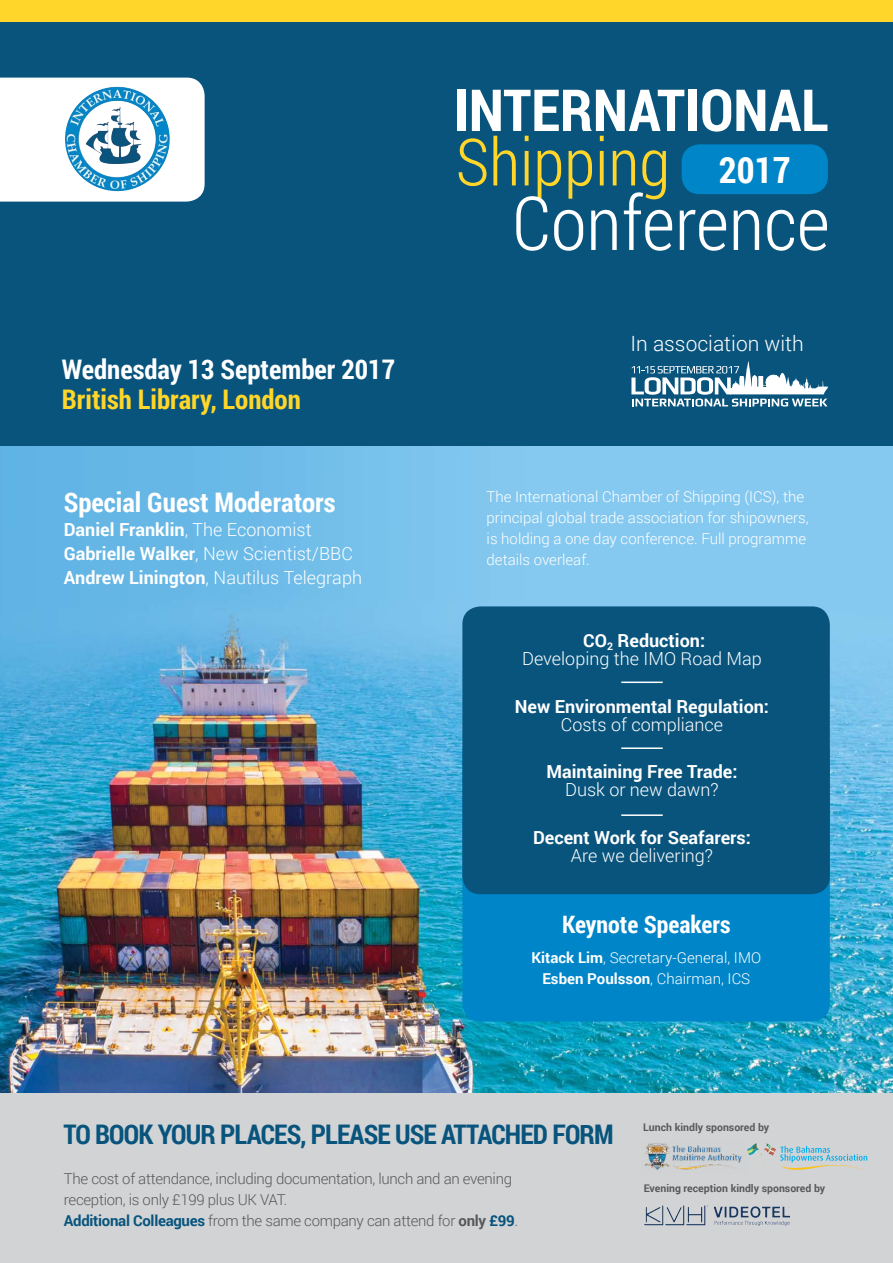
<style>
.page{position:relative;width:893px;height:1263px;background:#fff}
.page>*{position:absolute;margin:0;border:0;box-sizing:border-box;transform-origin:0 0}
.t1{font:300 74.55px "Roboto Condensed";color:#fff}
.t2{font:300 65.25px "Roboto Condensed";color:#ffd629}
.t3{font:700 58.05px "Roboto Condensed";color:#fff}
.t4{font:700 36.15px "Roboto Condensed";color:#fff}
.t5{font:700 27px "Roboto Condensed";color:#fff}
.t6{font:700 27px "Roboto Condensed";letter-spacing:-.03em;color:#08547d}
.t7{font:700 27px "Roboto Condensed";color:#ffd629}
.t8{font:700 24px "Roboto Condensed";color:#fff}
.t9{font:300 21px "Roboto";color:#fff}
.t10{font:300 18px/24px "Roboto";color:#fff}
.t11{font:700 18px "Roboto";color:#fff}
.t12{font:300 15px/21px "Roboto";color:#fff}
.t13{font:300 15px/21px "Roboto";letter-spacing:-.02em;color:#58595b}
.t14{font:700 10.5px "Roboto";color:#58595b}
.s1{font-weight:700}
.s2{font-weight:700;color:#08547d}
</style>
<div class="page">
<div style="left:0;top:21px;width:893px;height:454px;background:#08547d"></div>
<div style="left:682px;top:144px;width:146px;height:50px;background:#0086c8;border-radius:18px"></div>
<svg style="left:0;top:78px;width:205px;height:124px"></svg>
<img style="left:71px;top:87px;width:45px;height:28px">
<svg style="left:631px;top:361px;width:197px;height:46px"></svg>
<img style="left:0;top:446px;width:893px;height:647px">
<div style="left:0;top:0;width:893px;height:21px;background:#ffd629"></div>
<div style="left:0;top:1093px;width:893px;height:170px;background:#d1d3d4"></div>
<div style="left:462px;top:734px;width:368px;height:287px;background:#0086c8;border-radius:18px"></div>
<div style="left:462px;top:606px;width:368px;height:288px;background:#08547d;border-radius:18px"></div>
<hr style="left:621px;top:681px;width:42px;height:2px;background:#fff">
<hr style="left:621px;top:747px;width:42px;height:2px;background:#fff">
<hr style="left:621px;top:814px;width:42px;height:2px;background:#fff">
<img style="left:645px;top:1206px;width:145px;height:20px">
<svg style="left:780px;top:1146px;width:87px;height:25px"></svg>
<img style="left:748px;top:1143px;width:20px;height:27px">
<img style="left:644px;top:1143px;width:104px;height:27px">
<h3 class="t3" style="left:454px;top:69px;width:376px">INTERNATIONAL</h3>
<h2 class="t2" style="left:456px;top:117px;width:216px">Shipping</h2>
<h3 class="t4" style="left:719px;top:144px;width:73px">2017</h3>
<h1 class="t1" style="left:512px;top:172px;width:319px">Conference</h1>
<h3 class="t5" style="left:62px;top:350px;width:335px">Wednesday 13 September 2017</h3>
<h3 class="t7" style="left:62px;top:380px;width:240px">British Library, London</h3>
<h3 class="t5" style="left:64px;top:484px;width:273px">Special Guest Moderators</h3>
<p class="t10" style="left:64px;top:517px;width:300px"><span class="s1">Daniel Franklin</span>, The Economist<br><span class="s1">Gabrielle Walker</span>, New Scientist/BBC<br><span class="s1">Andrew Linington</span>, Nautilus Telegraph</p>
<h3 class="t9" style="left:630px;top:329px;width:175px">In association with</h3>
<p class="t12" style="left:487px;top:486px;width:324px">The International Chamber of Shipping (ICS), the principal global trade association for shipowners, is holding a one day conference. Full programme details overleaf.</p>
<p class="t10" style="left:522px;top:631px;width:241px;line-height:18px;text-align:center"><span class="s1">CO</span><sub>2</sub> <span class="s1">Reduction:<br></span>Developing the IMO Road Map</p>
<p class="t11" style="left:515px;top:693px;width:256px">New Environmental Regulation:</p>
<p class="t10" style="left:561px;top:711px;width:164px">Costs of compliance</p>
<p class="t11" style="left:546px;top:759px;width:193px">Maintaining Free Trade:</p>
<p class="t10" style="left:565px;top:777px;width:155px">Dusk or new dawn?</p>
<p class="t11" style="left:533px;top:825px;width:219px">Decent Work for Seafarers:</p>
<p class="t10" style="left:571px;top:843px;width:143px">Are we delivering?</p>
<h3 class="t8" style="left:562px;top:907px;width:170px">Keynote Speakers</h3>
<p class="t12" style="left:531px;top:947px;width:231px;text-align:center"><span class="s1">Kitack Lim</span>, Secretary-General, IMO<br><span class="s1">Esben Poulsson</span>, Chairman, ICS</p>
<h3 class="t6" style="left:64px;top:1115px;width:552px">TO BOOK YOUR PLACES, PLEASE USE ATTACHED FORM</h3>
<p class="t13" style="left:64px;top:1168px;width:456px">The cost of attendance, including documentation, lunch and an evening reception, is only £199 plus UK VAT.<br><span class="s2">Additional Colleagues</span> from the same company can attend for <span class="s1">only</span> <span class="s2">£99</span>.</p>
<p class="t14" style="left:643px;top:1120px;width:128px">Lunch kindly sponsored by</p>
<p class="t14" style="left:644px;top:1181px;width:183px">Evening reception kindly sponsored by</p>
</div>
